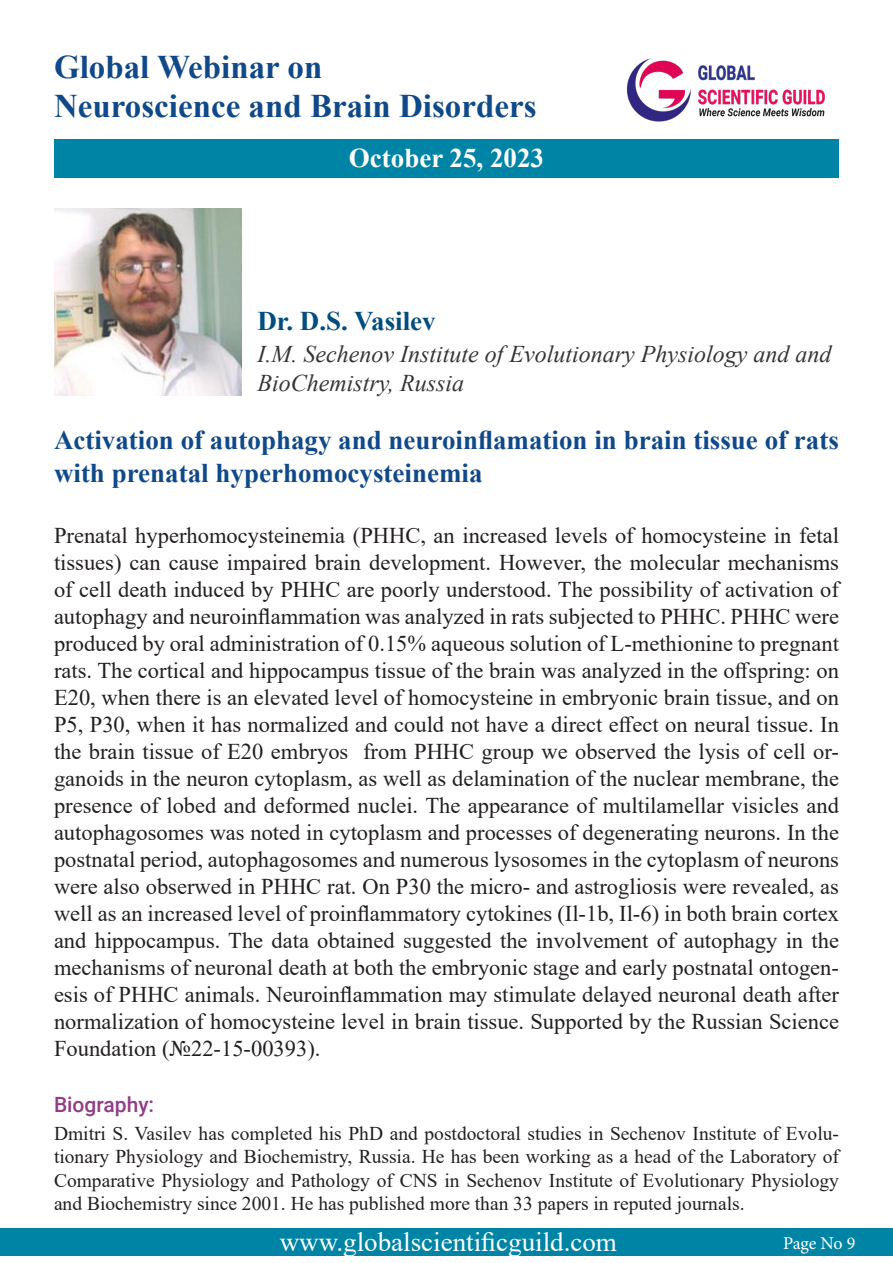
<style>
.page{position:relative;width:893px;height:1263px;background:#fff}
.page>*{position:absolute;margin:0;border:0;box-sizing:border-box;transform-origin:0 0}
.t1{font:700 33px/39.6px "Times New Roman";color:#0f4989}
.t2{font:700 27px/32.4px "Times New Roman";color:#0f4989}
.t3{font:27px "Times New Roman";color:#fff}
.t4{font:700 27px "Times New Roman";color:#fff}
.t5{font:700 27px "Times New Roman";color:#004d7f}
.t6{font:italic 24px/28.8px "Times New Roman";color:#363536}
.t7{font:22.5px/27px "Times New Roman";color:#231f20;text-align:justify}
.t8{font:500 21px "Roboto";color:#913d85}
.t9{font:19.5px/23.4px "Times New Roman";color:#231f20;text-align:justify}
.t10{font:18px "Minion Pro";letter-spacing:-.015em;color:#fff}
</style>
<div class="page">
<div style="left:0;top:1228px;width:893px;height:28px;background:#0084a5"></div>
<div style="left:54px;top:140px;width:785px;height:38px;background:#0084a5"></div>
<img style="left:627px;top:58px;width:198px;height:64px">
<img style="left:54px;top:208px;width:187px;height:188px">
<h1 class="t1" style="left:54px;top:46px;width:484px">Global Webinar on<br>Neuroscience and Brain Disorders</h1>
<p class="t4" style="left:349px;top:138px;width:197px">October 25, 2023</p>
<p class="t5" style="left:257px;top:302px;width:180px">Dr. D.S. Vasilev</p>
<p class="t6" style="left:257px;top:339px;width:575px">I.M. Sechenov Institute of Evolutionary Physiology and and<br>BioChemistry, Russia</p>
<p class="t2" style="left:54px;top:423px;width:786px">Activation of autophagy and neuroinflamation in brain tissue of rats with prenatal hyperhomocysteinemia</p>
<p class="t7" style="left:54px;top:521px;width:786px">Prenatal hyperhomocysteinemia (PHHC, an increased levels of homocysteine in fetal tissues) can cause impaired brain development. However, the molecular mechanisms of cell death induced by PHHC are poorly understood. The possibility of activation of autophagy and neuroinflammation was analyzed in rats subjected to PHHC. PHHC were produced by oral administration of 0.15% aqueous solution of L-methionine to pregnant rats. The cortical and hippocampus tissue of the brain was analyzed in the offspring: on E20, when there is an elevated level of homocysteine in embryonic brain tissue, and on P5, P30, when it has normalized and could not have a direct effect on neural tissue. In the brain tissue of E20 embryos from PHHC group we observed the lysis of cell or&shy;ganoids in the neuron cytoplasm, as well as delamination of the nuclear membrane, the presence of lobed and deformed nuclei. The appearance of multilamellar visicles and autophagosomes was noted in cytoplasm and processes of degenerating neurons. In the postnatal period, autophagosomes and numerous lysosomes in the cytoplasm of neurons were also obserwed in PHHC rat. On P30 the micro- and astrogliosis were revealed, as well as an increased level of proinflammatory cytokines (Il-1b, Il-6) in both brain cortex and hippocampus. The data obtained suggested the involvement of autophagy in the mechanisms of neuronal death at both the embryonic stage and early postnatal ontogen&shy;esis of PHHC animals. Neuroinflammation may stimulate delayed neuronal death after normalization of homocysteine level in brain tissue. Supported by the Russian Science Foundation (№22-15-00393).</p>
<p class="t8" style="left:54px;top:1090px;width:102px">Biography:</p>
<p class="t9" style="left:54px;top:1121px;width:786px">Dmitri S. Vasilev has completed his PhD and postdoctoral studies in Sechenov Institute of Evolu&shy;tionary Physiology and Biochemistry, Russia. He has been working as a head of the Laboratory of Comparative Physiology and Pathology of CNS in Sechenov Institute of Evolutionary Physiology and Biochemistry since 2001. He has published more than 33 papers in reputed journals.</p>
<p class="t3" style="left:280px;top:1222px;width:339px">www.globalscientificguild.com</p>
<p class="t10" style="left:783px;top:1231px;width:74px">Page No 9</p>
</div>
